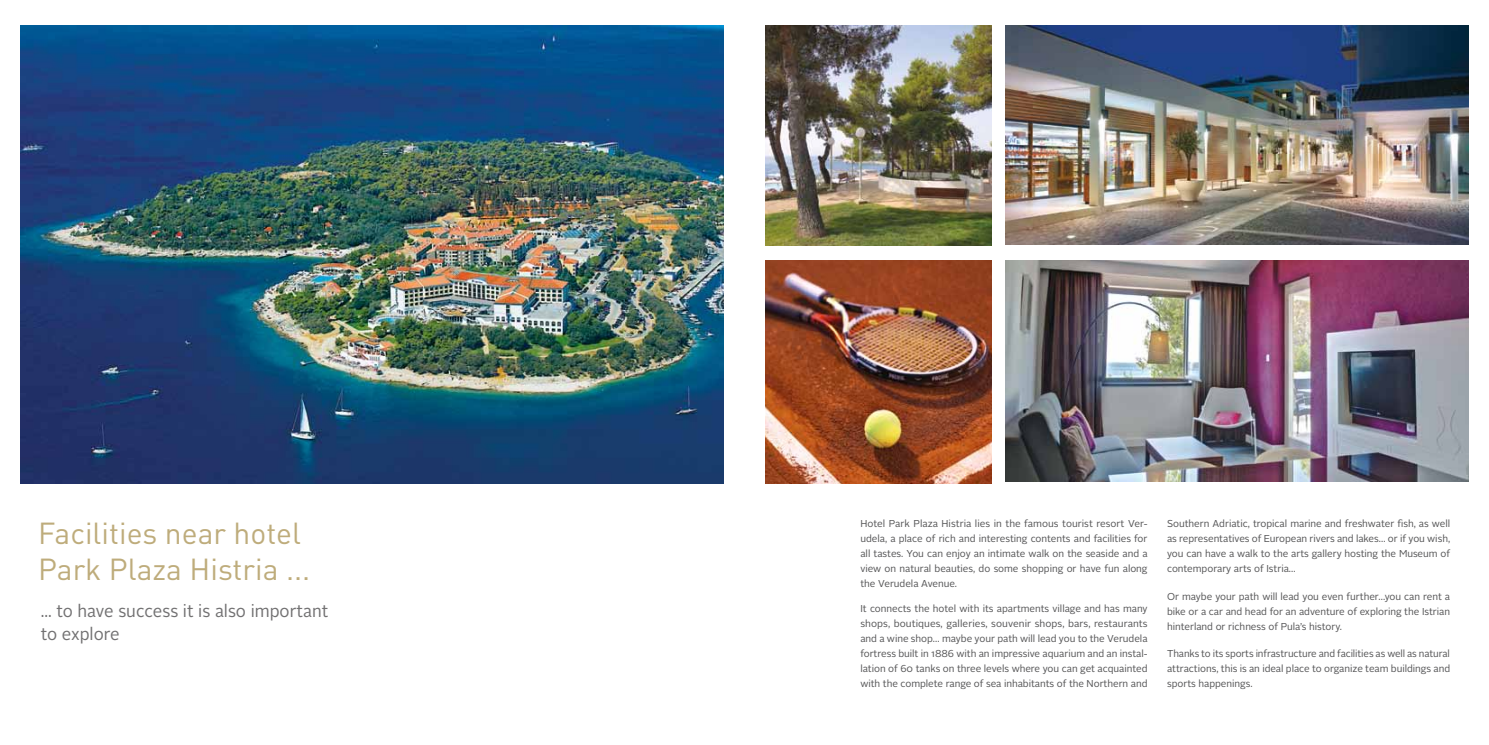
<style>
.page{position:relative;width:1489px;height:745px;background:#fff}
.page>*{position:absolute;margin:0;border:0;box-sizing:border-box;transform-origin:0 0}
.t1{font:30px/36px "DIN Pro";color:#beac7b}
.t2{font:17.5px/22.5px "Alright Sans";color:#727172;scale:.96 1}
.t3{font:10px/15px "Alright Sans";letter-spacing:-.005em;color:#545455;text-align:justify}
</style>
<div class="page">
<img style="left:21px;top:26px;width:703px;height:457px">
<img style="left:1005px;top:25px;width:463px;height:219px">
<img style="left:1005px;top:260px;width:463px;height:221px">
<img style="left:765px;top:26px;width:226px;height:220px">
<img style="left:765px;top:260px;width:226px;height:223px">
<h1 class="t1" style="left:38px;top:513px;width:273px">Facilities near hotel<br>Park Plaza Histria ...</h1>
<h2 class="t2" style="left:41px;top:599px;width:301px">... to have success it is also important to explore</h2>
<p class="t3" style="left:860px;top:516px;width:289px">Hotel Park Plaza Histria lies in the famous tourist resort Ver&shy;udela, a place of rich and interesting contents and facilities for all tastes. You can enjoy an intimate walk on the seaside and a view on natural beauties, do some shopping or have fun along the Verudela Avenue.</p>
<p class="t3" style="left:860px;top:600px;width:289px">It connects the hotel with its apartments village and has many shops, boutiques, galleries, souvenir shops, bars, restaurants and a wine shop… maybe your path will lead you to the Verudela fortress built in 1886 with an impressive aquarium and an instal&shy;lation of 60 tanks on three levels where you can get acquainted with the complete range of sea inhabitants of the Northern and</p>
<p class="t3" style="left:1166px;top:516px;width:284px">Southern Adriatic, tropical marine and freshwater fish, as well as representatives of European rivers and lakes… or if you wish, you can have a walk to the arts gallery hosting the Museum of contemporary arts of Istria…</p>
<p class="t3" style="left:1166px;top:588px;width:284px">Or maybe your path will lead you even further…you can rent a bike or a car and head for an adventure of exploring the Istrian hinterland or richness of Pula’s history.</p>
<p class="t3" style="left:1166px;top:646px;width:284px">Thanks to its sports infrastructure and facilities as well as natural attractions, this is an ideal place to organize team buildings and sports happenings.</p>
</div>
